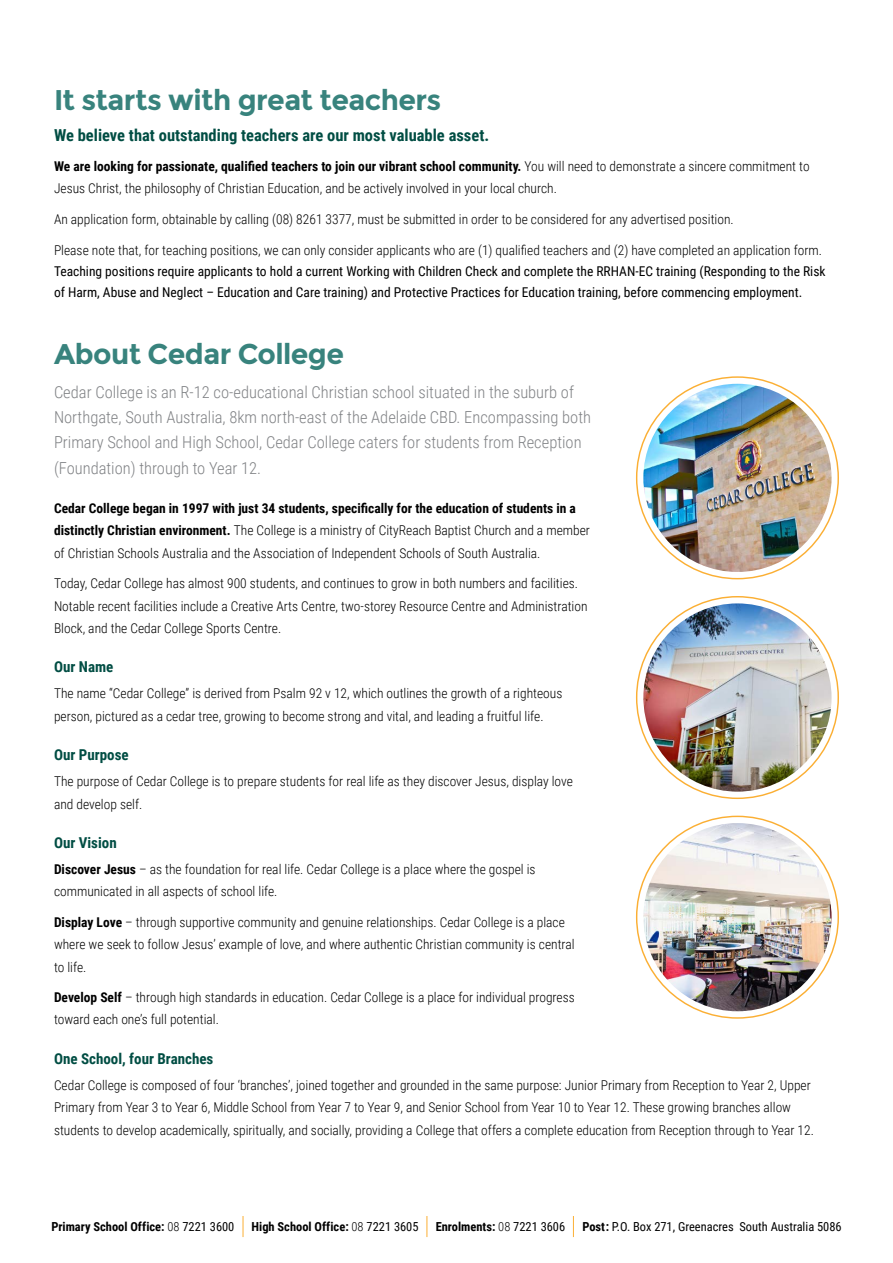
<style>
.page{position:relative;width:893px;height:1263px;background:#fff}
.page>*{position:absolute;margin:0;border:0;box-sizing:border-box;transform-origin:0 0}
.t1{font:700 28.5px "Montserrat";letter-spacing:-.02em;color:#38837d}
.t2{font:300 16.5px/25.2px "Roboto Condensed";color:#808285}
.t3{font:700 16.5px "Roboto Condensed";color:#004d43}
.t4{font:700 15px "Roboto Condensed";color:#004d43}
.t5{font:300 13.5px/22.2px "Roboto Condensed";color:#000}
.t6{font:13.5px/21px "Roboto Condensed";color:#000}
.t7{font:700 12.45px "Roboto Condensed";color:#000}
.t8{font:12.45px "Roboto Condensed";color:#000}
.s1{font-weight:700}
.s2{font-weight:300}
.s3{font-weight:400}
</style>
<div class="page">
<svg style="left:243px;top:1216px;width:1px;height:21px"></svg>
<svg style="left:427px;top:1216px;width:1px;height:21px"></svg>
<svg style="left:573px;top:1216px;width:1px;height:21px"></svg>
<img style="left:643px;top:823px;width:188px;height:188px;border-radius:94px">
<img style="left:643px;top:603px;width:188px;height:189px;border-radius:94px">
<img style="left:643px;top:384px;width:188px;height:188px;border-radius:94px">
<h1 class="t1" style="left:54px;top:83px;width:389px">It starts with great teachers</h1>
<p class="t3" style="left:54px;top:123px;width:437px">We believe that outstanding teachers are our most valuable asset.</p>
<p class="t5" style="left:54px;top:155px;width:757px"><span class="s1">We are looking for passionate, qualified teachers to join our vibrant school community.</span> You will need to demonstrate a sincere commitment to<br>Jesus Christ, the philosophy of Christian Education, and be actively involved in your local church.</p>
<p class="t5" style="left:54px;top:208px;width:681px">An application form, obtainable by calling (08) 8261 3377, must be submitted in order to be considered for any advertised position.</p>
<p class="t5" style="left:54px;top:238px;width:769px">Please note that, for teaching positions, we can only consider applicants who are (1) qualified teachers and (2) have completed an application form.</p>
<p class="t6" style="left:54px;top:260px;width:773px">Teaching positions require applicants to hold a current Working with Children Check and complete the RRHAN-EC training (Responding to the Risk of Harm, Abuse and Neglect – Education and Care training) and Protective Practices for Education training, before commencing employment.</p>
<h1 class="t1" style="left:54px;top:337px;width:292px">About Cedar College</h1>
<p class="t2" style="left:54px;top:379px;width:539px">Cedar College is an R-12 co-educational Christian school situated in the suburb of Northgate, South Australia, 8km north-east of the Adelaide CBD. Encompassing both Primary School and High School, Cedar College caters for students from Reception (Foundation) through to Year 12.</p>
<p class="t5" style="left:54px;top:497px;width:537px"><span class="s1">Cedar College began in 1997 with just 34 students, specifically for the education of students in a distinctly Christian environment.</span> The College is a ministry of CityReach Baptist Church and a member of Christian Schools Australia and the Association of Independent Schools of South Australia.</p>
<p class="t5" style="left:54px;top:572px;width:535px">Today, Cedar College has almost 900 students, and continues to grow in both numbers and facilities.<br>Notable recent facilities include a Creative Arts Centre, two-storey Resource Centre and Administration<br>Block, and the Cedar College Sports Centre.</p>
<p class="t4" style="left:54px;top:656px;width:61px">Our Name</p>
<p class="t5" style="left:54px;top:682px;width:510px">The name “Cedar College” is derived from Psalm 92 v 12, which outlines the growth of a righteous person, pictured as a cedar tree, growing to become strong and vital, and leading a fruitful life.</p>
<p class="t4" style="left:54px;top:744px;width:76px">Our Purpose</p>
<p class="t5" style="left:54px;top:770px;width:520px">The purpose of Cedar College is to prepare students for real life as they discover Jesus, display love and develop self.</p>
<p class="t4" style="left:54px;top:832px;width:64px">Our Vision</p>
<p class="t5" style="left:54px;top:858px;width:483px"><span class="s1">Discover Jesus</span> – as the foundation for real life. Cedar College is a place where the gospel is communicated in all aspects of school life.</p>
<p class="t5" style="left:54px;top:911px;width:522px"><span class="s1">Display Love</span> – through supportive community and genuine relationships. Cedar College is a place where we seek to follow Jesus’ example of love, and where authentic Christian community is central to life.</p>
<p class="t5" style="left:54px;top:986px;width:522px"><span class="s1">Develop Self</span> – through high standards in education. Cedar College is a place for individual progress toward each one’s full potential.</p>
<p class="t4" style="left:54px;top:1048px;width:161px">One School, four Branches</p>
<p class="t5" style="left:54px;top:1074px;width:761px">Cedar College is composed of four ‘branches’, joined together and grounded in the same purpose: Junior Primary from Reception to Year 2, Upper<br>Primary from Year 3 to Year 6, Middle School from Year 7 to Year 9, and Senior School from Year 10 to Year 12. These growing branches allow students to develop academically, spiritually, and socially, providing a College that offers a complete education from Reception through to Year 12.</p>
<p class="t7" style="left:51px;top:1217px;width:185px">Primary School Office: <span class="s2">08</span> <span class="s3">7221 3600</span></p>
<p class="t7" style="left:252px;top:1217px;width:169px">High School Office: <span class="s2">08</span> <span class="s3">7221 3605</span></p>
<p class="t7" style="left:436px;top:1217px;width:131px">Enrolments: <span class="s2">08</span> <span class="s3">7221 3606</span></p>
<p class="t8" style="left:582px;top:1217px;width:261px"><span class="s1">Post:</span> P.O. Box 271, Greenacres South Australia 5086</p>
</div>
